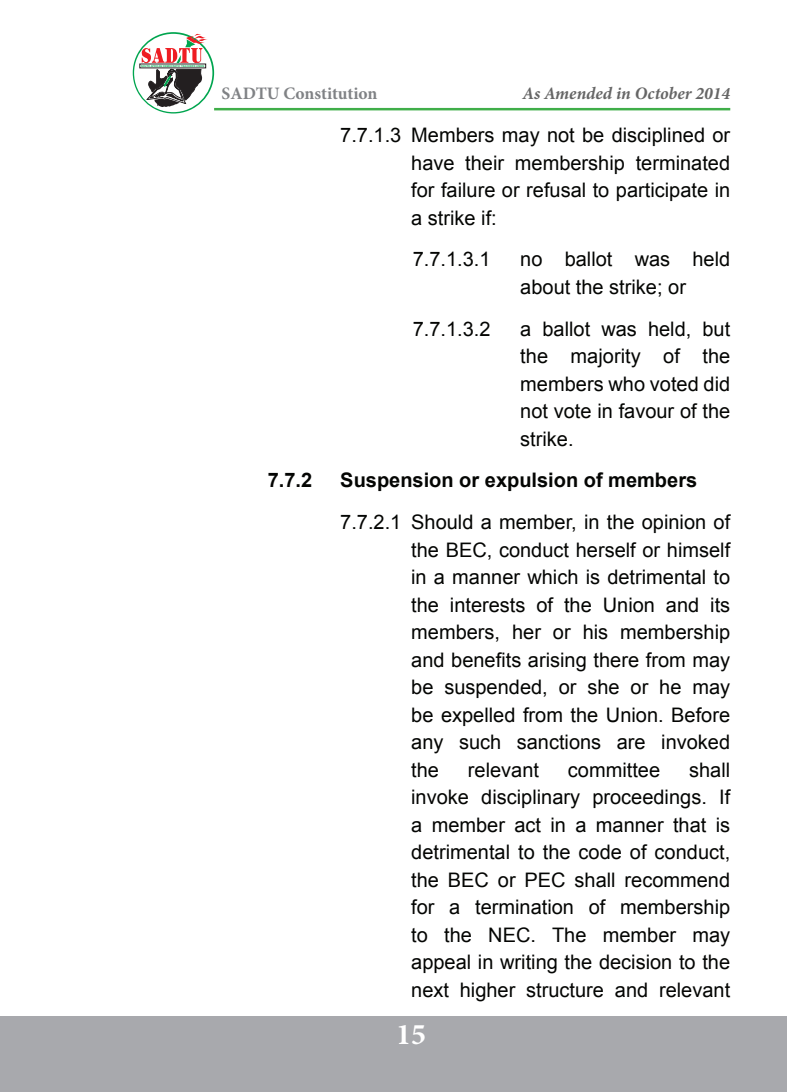
<style>
.page{position:relative;width:787px;height:1092px;background:#fff}
.page>*{position:absolute;margin:0;border:0;box-sizing:border-box;transform-origin:0 0}
.t1{font:700 30px "Minion Pro";color:#fff}
.t2{font:20px/27.5px "Arial";color:#040503;text-align:justify}
.t3{font:700 20px "Arial";color:#040503}
.t4{font:italic 700 17.5px "Minion Pro";color:#666}
.t5{font:700 17.5px "Minion Pro";color:#808285}
.t6{font:700 2.5px "Arial";letter-spacing:.005em;color:#00a54f}
</style>
<div class="page">
<hr style="left:214px;top:108px;width:516px;height:2px;background:#40ae49">
<svg style="left:133px;top:32px;width:81px;height:81px"></svg>
<svg style="left:134px;top:34px;width:78px;height:78px"></svg>
<svg style="left:147px;top:69px;width:55px;height:38px"></svg>
<svg style="left:141px;top:34px;width:67px;height:29px"></svg>
<div style="left:0;top:1016px;width:787px;height:75px;background:#a8a9ad"></div>
<p class="t6" style="left:141px;top:65px;width:65px">SOUTH AFRICAN DEMOCRATIC TEACHERS UNION</p>
<p class="t5" style="left:221px;top:86px;width:157px">SADTU Constitution</p>
<p class="t4" style="left:522px;top:87px;width:209px">As Amended in October 2014</p>
<p class="t2" style="left:411px;top:121px;width:320px;text-indent:-71px">7.7.1.3 Members may not be disciplined or have their membership terminated for failure or refusal to participate in a strike if:</p>
<p class="t2" style="left:413px;top:246px;width:79px">7.7.1.3.1</p>
<p class="t2" style="left:520px;top:246px;width:211px">no ballot was held about the strike; or</p>
<p class="t2" style="left:413px;top:315px;width:79px">7.7.1.3.2</p>
<p class="t2" style="left:520px;top:315px;width:211px">a ballot was held, but the majority of the members who voted did not vote in favour of the strike.</p>
<p class="t3" style="left:268px;top:469px;width:46px">7.7.2</p>
<p class="t3" style="left:340px;top:469px;width:358px">Suspension or expulsion of members</p>
<p class="t2" style="left:411px;top:508px;width:320px;text-indent:-71px">7.7.2.1 Should a member, in the opinion of the BEC, conduct herself or himself in a manner which is detrimental to the interests of the Union and its members, her or his membership and benefits arising there from may be suspended, or she or he may be expelled from the Union. Before any such sanctions are invoked the</p>
<p class="t2" style="left:411px;top:756px;width:320px;text-indent:278px">shall invoke disciplinary proceedings. If a member act in a manner that is detrimental to the code of conduct, the BEC or PEC shall recommend for a termination of membership to the NEC. The member may appeal in writing the decision to the next higher structure and relevant</p>
<p class="t2" style="left:468px;top:756px;width:73px">relevant</p>
<p class="t2" style="left:568px;top:756px;width:94px">committee</p>
<h1 class="t1" style="left:396px;top:1022px;width:31px">15</h1>
</div>
